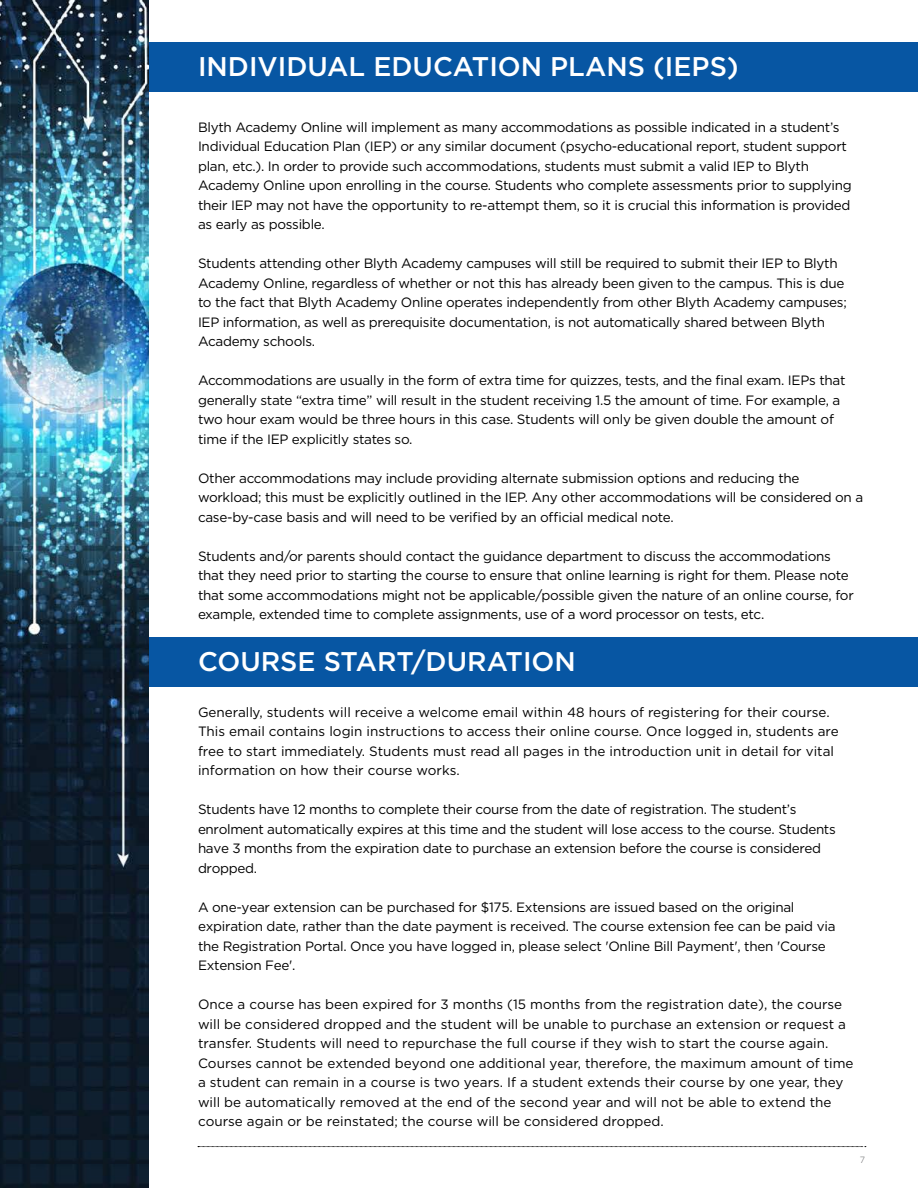
<style>
.page{position:relative;width:918px;height:1188px;background:#fff}
.page>*{position:absolute;margin:0;border:0;box-sizing:border-box;transform-origin:0 0}
.t1{font:500 27px "Gotham";color:#fff}
.t2{font:13.5px/19.5px "Gotham";letter-spacing:-.02em;color:#000}
.t3{font:13.5px/19.5px "Gotham";color:#000}
.t4{font:300 9px "Gotham";color:#636466}
</style>
<div class="page">
<img style="left:0;top:0;width:149px;height:1188px">
<svg style="left:198px;top:1146px;width:668px;height:1px"></svg>
<div style="left:149px;top:42px;width:769px;height:50px;background:#0756a3"></div>
<div style="left:149px;top:638px;width:769px;height:49px;background:#0756a3"></div>
<h1 class="t1" style="left:198px;top:48px;width:542px">INDIVIDUAL EDUCATION PLANS (IEPS)</h1>
<p class="t2" style="left:198px;top:117px;width:655px">Blyth Academy Online will implement as many accommodations as possible indicated in a student’s Individual Education Plan (IEP) or any similar document (psycho-educational report, student support plan, etc.). In order to provide such accommodations, students must submit a valid IEP to Blyth Academy Online upon enrolling in the course. Students who complete assessments prior to supplying their IEP may not have the opportunity to re-attempt them, so it is crucial this information is provided as early as possible.</p>
<p class="t2" style="left:198px;top:254px;width:650px">Students attending other Blyth Academy campuses will still be required to submit their IEP to Blyth Academy Online, regardless of whether or not this has already been given to the campus. This is due to the fact that Blyth Academy Online operates independently from other Blyth Academy campuses; IEP information, as well as prerequisite documentation, is not automatically shared between Blyth Academy schools.</p>
<p class="t2" style="left:198px;top:371px;width:649px">Accommodations are usually in the form of extra time for quizzes, tests, and the final exam. IEPs that generally state “extra time” will result in the student receiving 1.5 the amount of time. For example, a two hour exam would be three hours in this case. Students will only be given double the amount of time if the IEP explicitly states so.</p>
<p class="t2" style="left:198px;top:468px;width:667px">Other accommodations may include providing alternate submission options and reducing the workload; this must be explicitly outlined in the IEP. Any other accommodations will be considered on a case-by-case basis and will need to be verified by an official medical note.</p>
<p class="t2" style="left:198px;top:546px;width:657px">Students and/or parents should contact the guidance department to discuss the accommodations that they need prior to starting the course to ensure that online learning is right for them. Please note that some accommodations might not be applicable/possible given the nature of an online course, for example, extended time to complete assignments, use of a word processor on tests, etc.</p>
<h1 class="t1" style="left:198px;top:644px;width:379px">COURSE START/DURATION</h1>
<p class="t3" style="left:198px;top:702px;width:642px">Generally, students will receive a welcome email within 48 hours of registering for their course.<br>This email contains login instructions to access their online course. Once logged in, students are free to start immediately. Students must read all pages in the introduction unit in detail for vital information on how their course works.</p>
<p class="t2" style="left:198px;top:800px;width:639px">Students have 12 months to complete their course from the date of registration. The student’s enrolment automatically expires at this time and the student will lose access to the course. Students have 3 months from the expiration date to purchase an extension before the course is considered dropped.</p>
<p class="t2" style="left:198px;top:897px;width:639px">A one-year extension can be purchased for $175. Extensions are issued based on the original expiration date, rather than the date payment is received. The course extension fee can be paid via the Registration Portal. Once you have logged in, please select 'Online Bill Payment', then 'Course Extension Fee'.</p>
<p class="t3" style="left:198px;top:995px;width:657px">Once a course has been expired for 3 months (15 months from the registration date), the course will be considered dropped and the student will be unable to purchase an extension or request a transfer. Students will need to repurchase the full course if they wish to start the course again.<br>Courses cannot be extended beyond one additional year, therefore, the maximum amount of time a student can remain in a course is two years. If a student extends their course by one year, they will be automatically removed at the end of the second year and will not be able to extend the course again or be reinstated; the course will be considered dropped.</p>
<p class="t4" style="left:860px;top:1154px;width:7px">7</p>
</div>
